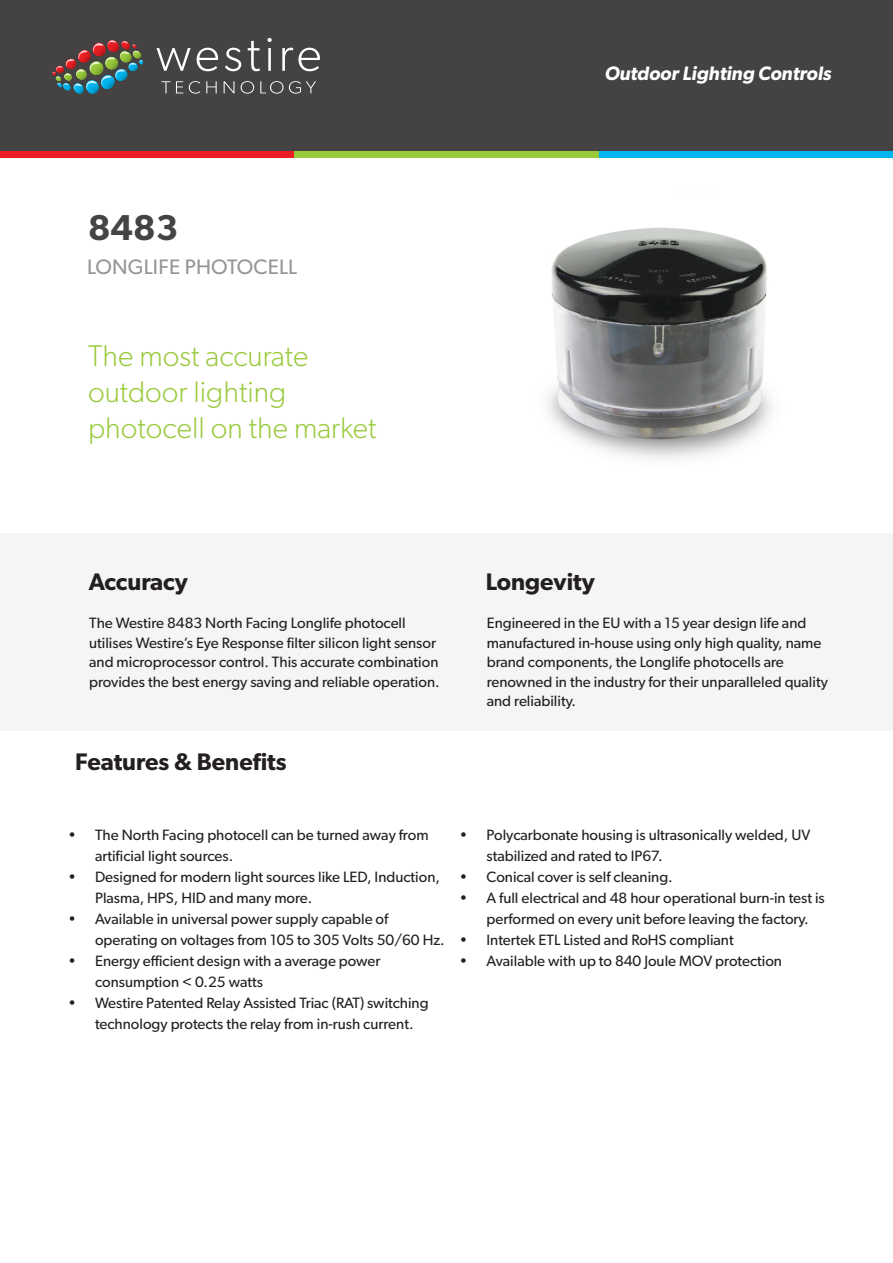
<style>
.page{position:relative;width:893px;height:1263px;background:#fff}
.page>*{position:absolute;margin:0;border:0;box-sizing:border-box;transform-origin:0 0}
.t1{font:600 36px "Gibson";color:#444}
.t2{font:300 30px/36px "Gibson";color:#99ca3e}
.t3{font:600 24px "Gibson";color:#231f20}
.t4{font:21px "Gibson";letter-spacing:.01em;color:#949699}
.t5{font:italic 600 19.5px "Gibson";color:#fff}
.t6{font:15px/21px "Gibson";color:#231f20}
</style>
<div class="page">
<div style="left:0;top:0;width:893px;height:153px;background:#454243"></div>
<div style="left:0;top:151px;width:294px;height:7px;background:#ea1e24"></div>
<div style="left:294px;top:151px;width:306px;height:7px;background:#99ca3e"></div>
<div style="left:600px;top:151px;width:293px;height:7px;background:#00b6f0"></div>
<img style="left:547px;top:227px;width:225px;height:232px">
<svg style="left:156px;top:48px;width:35px;height:23px"></svg>
<svg style="left:197px;top:48px;width:21px;height:23px"></svg>
<svg style="left:225px;top:48px;width:16px;height:23px"></svg>
<svg style="left:248px;top:41px;width:12px;height:30px"></svg>
<hr style="left:268px;top:48px;width:3px;height:23px;background:#fff">
<svg style="left:267px;top:38px;width:5px;height:4px"></svg>
<svg style="left:282px;top:48px;width:38px;height:23px"></svg>
<svg style="left:161px;top:81px;width:9px;height:12px"></svg>
<svg style="left:176px;top:81px;width:7px;height:12px"></svg>
<svg style="left:189px;top:81px;width:11px;height:13px"></svg>
<svg style="left:206px;top:81px;width:11px;height:12px"></svg>
<svg style="left:224px;top:81px;width:10px;height:12px"></svg>
<svg style="left:241px;top:81px;width:13px;height:13px"></svg>
<svg style="left:260px;top:81px;width:56px;height:13px"></svg>
<svg style="left:52px;top:40px;width:91px;height:54px"></svg>
<div style="left:0;top:533px;width:893px;height:198px;background:#f5f5f6"></div>
<p class="t5" style="left:605px;top:62px;width:228px">Outdoor Lighting Controls</p>
<p class="t1" style="left:88px;top:206px;width:92px">8483</p>
<p class="t4" style="left:87px;top:255px;width:212px">LONGLIFE PHOTOCELL</p>
<p class="t2" style="left:88px;top:337px;width:290px">The most accurate outdoor lighting photocell on the market</p>
<p class="t3" style="left:89px;top:567px;width:101px">Accuracy</p>
<p class="t3" style="left:486px;top:567px;width:111px">Longevity</p>
<p class="t6" style="left:89px;top:613px;width:352px;line-height:19.5px">The Westire 8483 North Facing Longlife photocell utilises Westire’s Eye Response filter silicon light sensor and microprocessor control. This accurate combination provides the best energy saving and reliable operation.</p>
<p class="t6" style="left:487px;top:613px;width:343px;line-height:19.5px">Engineered in the EU with a 15 year design life and manufactured in-house using only high quality, name brand components, the Longlife photocells are renowned in the industry for their unparalleled quality and reliability.</p>
<p class="t3" style="left:75px;top:747px;width:213px">Features &amp; Benefits</p>
<p class="t6" style="left:95px;top:824px;width:335px;text-indent:-27px">• The North Facing photocell can be turned away from artificial light sources.</p>
<p class="t6" style="left:95px;top:866px;width:346px;text-indent:-27px">• Designed for modern light sources like LED, Induction,<br>Plasma, HPS, HID and many more.</p>
<p class="t6" style="left:95px;top:908px;width:351px;text-indent:-27px">• Available in universal power supply capable of operating on voltages from 105 to 305 Volts 50/60 Hz.</p>
<p class="t6" style="left:95px;top:950px;width:287px;text-indent:-27px">• Energy efficient design with a average power consumption &lt; 0.25 watts</p>
<p class="t6" style="left:95px;top:992px;width:335px;text-indent:-27px">• Westire Patented Relay Assisted Triac (RAT) switching technology protects the relay from in-rush current.</p>
<p class="t6" style="left:486px;top:824px;width:325px;text-indent:-27px">• Polycarbonate housing is ultrasonically welded, UV stabilized and rated to IP67.</p>
<p class="t6" style="left:459px;top:866px;width:215px">• Conical cover is self cleaning.</p>
<p class="t6" style="left:486px;top:887px;width:340px;text-indent:-27px">• A full electrical and 48 hour operational burn-in test is performed on every unit before leaving the factory.</p>
<p class="t6" style="left:459px;top:929px;width:276px">• Intertek ETL Listed and RoHS compliant</p>
<p class="t6" style="left:459px;top:950px;width:324px">• Available with up to 840 Joule MOV protection</p>
</div>
